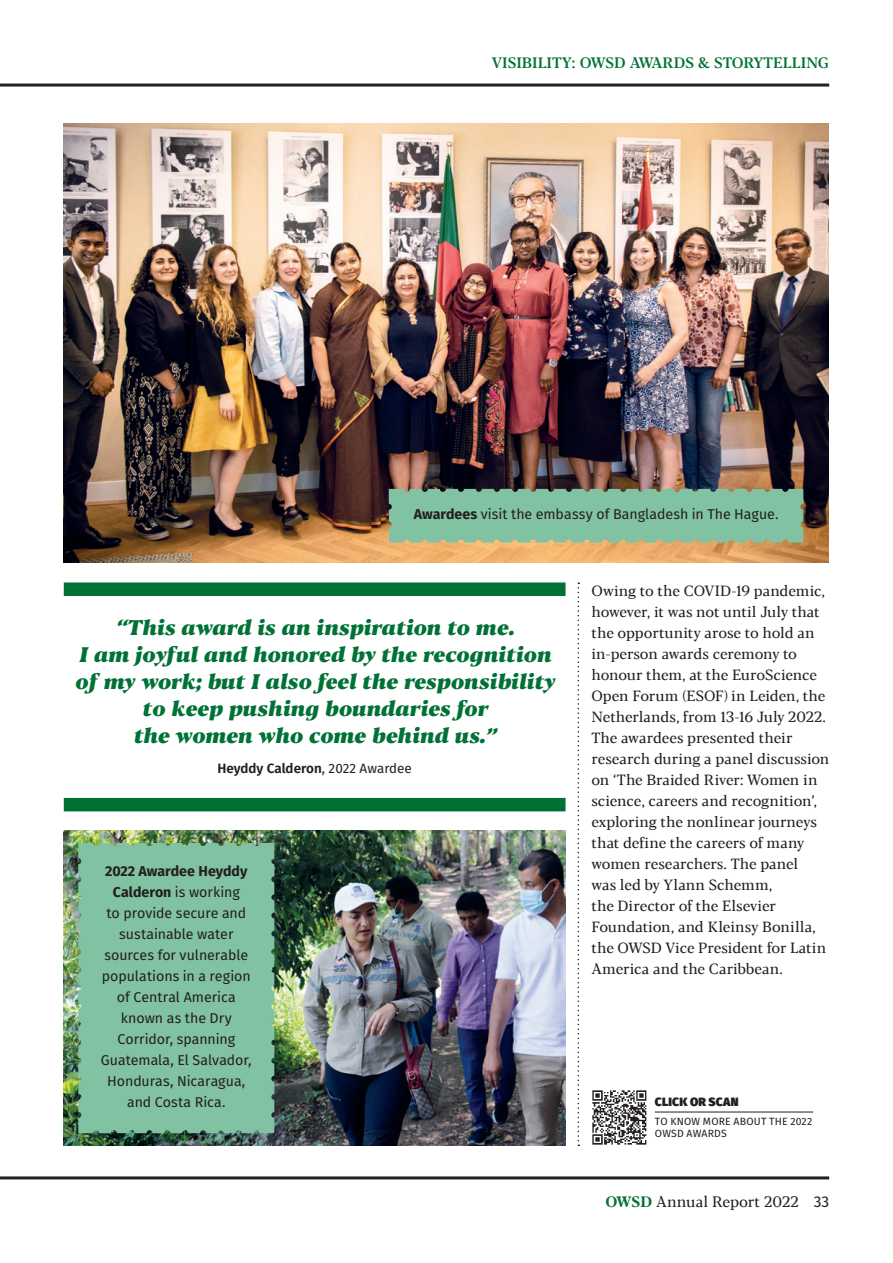
<style>
.page{position:relative;width:893px;height:1263px;background:#fff}
.page>*{position:absolute;margin:0;border:0;box-sizing:border-box;transform-origin:0 0}
.t1{font:italic 800 21px/27px "Blacker Text";color:#007236;text-align:center}
.t2{font:500 15px "Blacker Text";color:#007236}
.t3{font:15px "Blacker Text";color:#231f20}
.t4{font:14.7px/21px "Blacker Text";letter-spacing:-.01em;color:#231f20}
.t5{font:14.25px/21px "Fira Sans";color:#231f20;text-align:center}
.t6{font:600 13.5px "Fira Sans";letter-spacing:-.005em;color:#231f20}
.t7{font:900 12px "Fira Sans";letter-spacing:.015em;color:#231f20}
.t8{font:10.5px/12px "Fira Sans";letter-spacing:.015em;color:#231f20}
.s1{font-weight:700}
.s2{font-weight:400}
.s3{font-weight:700;color:#007236}
.s4{font-family:"Fira Sans";font-size:15.6px}
</style>
<div class="page">
<hr style="left:0;top:1176px;width:829px;height:3px;background:#231f20">
<hr style="left:0;top:84px;width:829px;height:3px;background:#231f20">
<img style="left:63px;top:123px;width:766px;height:439px">
<img style="left:64px;top:831px;width:502px;height:314px">
<div style="left:389px;top:489px;width:414px;height:54px;background:#81c2a2"></div>
<svg style="left:78px;top:843px;width:196px;height:290px;background:#7fbf9f"></svg>
<div style="left:64px;top:582px;width:502px;height:14px;background:#007236"></div>
<div style="left:64px;top:798px;width:502px;height:13px;background:#007236"></div>
<img style="left:592px;top:1090px;width:55px;height:55px">
<hr style="left:655px;top:1112px;width:158px;height:1px;background:#231f20">
<svg style="left:578px;top:582px;width:1px;height:564px"></svg>
<p class="t2" style="left:492px;top:54px;width:339px">VISIBILITY: OWSD AWARDS &amp; STORYTELLING</p>
<p class="t5" style="left:414px;top:504px;width:366px"><span class="s1">Awardees</span> visit the embassy of Bangladesh in The Hague.</p>
<h1 class="t1" style="left:75px;top:615px;width:482px">“This award is an inspiration to me.<br>I am joyful and honored by the recognition of my work; but I also feel the responsibility to keep pushing boundaries for<br>the women who come behind us.”</h1>
<p class="t6" style="left:217px;top:757px;width:196px">Heyddy Calderon<span class="s2">, 2022 Awardee</span></p>
<p class="t5" style="left:101px;top:860px;width:152px"><span class="s1">2022 Awardee Heyddy<br>Calderon</span> is working<br>to provide secure and sustainable water sources for vulnerable populations in a region of Central America known as the Dry<br>Corridor, spanning<br>Guatemala, El Salvador,<br>Honduras, Nicaragua, and Costa Rica.</p>
<p class="t4" style="left:591px;top:581px;width:240px">Owing to the COVID-19 pandemic, however, it was not until July that the opportunity arose to hold an in-person awards ceremony to honour them, at the EuroScience<br>Open Forum (ESOF) in Leiden, the<br>Netherlands, from 13-16 July 2022.<br>The awardees presented their research during a panel discussion on ‘The Braided River: Women in science, careers and recognition’, exploring the nonlinear journeys that define the careers of many women researchers. The panel<br>was led by Ylann Schemm,<br>the Director of the Elsevier<br>Foundation, and Kleinsy Bonilla, the OWSD Vice President for Latin<br>America and the Caribbean.</p>
<p class="t7" style="left:655px;top:1090px;width:85px">CLICK OR SCAN</p>
<p class="t8" style="left:655px;top:1115px;width:159px">TO KNOW MORE ABOUT THE 2022<br>OWSD AWARDS</p>
<p class="t3" style="left:605px;top:1193px;width:225px"><span class="s3">OWSD</span> Annual Report 2022 <span class="s4">33</span></p>
</div>
